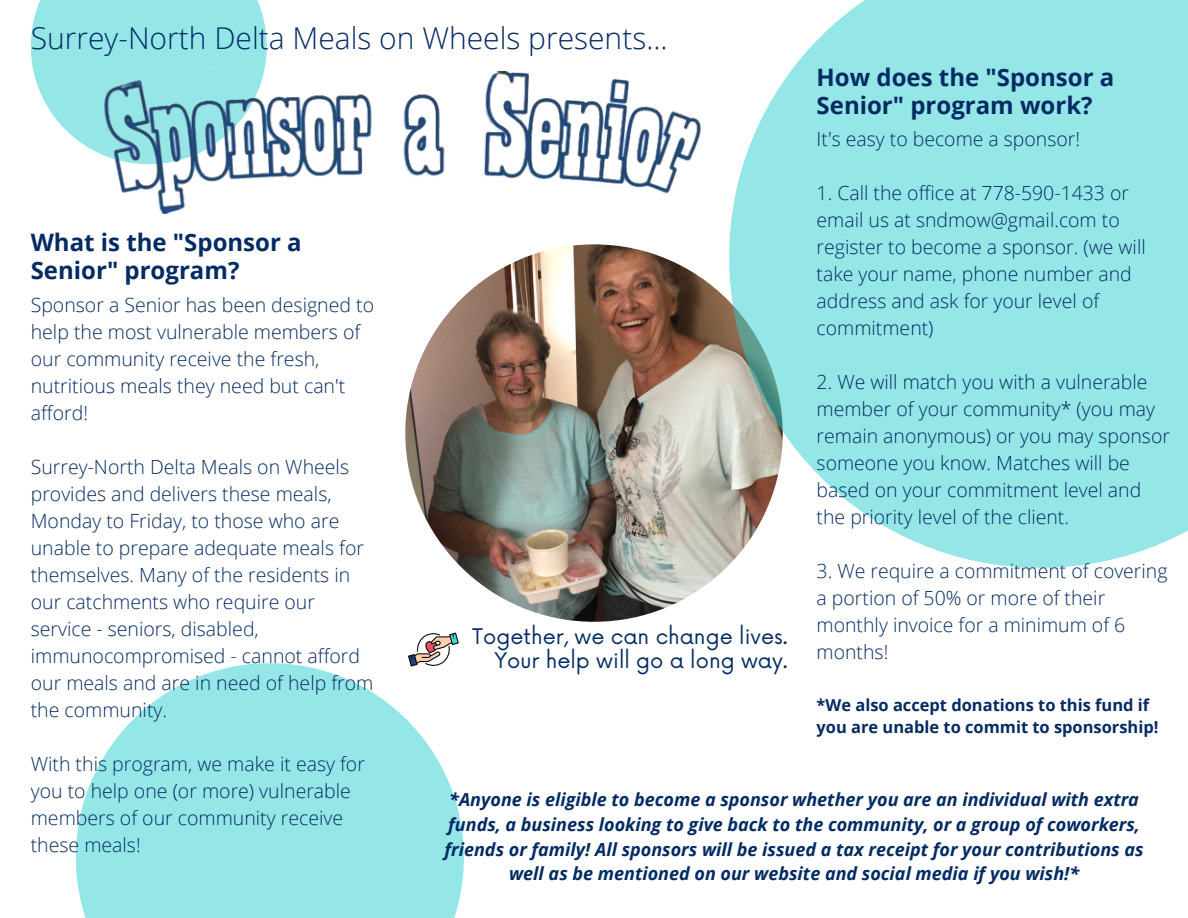
<style>
.page{position:relative;width:1188px;height:918px;background:#fff}
.page>*{position:absolute;margin:0;border:0;box-sizing:border-box;transform-origin:0 0}
.t1{font:300 30px "Open Sans";color:#032b63}
.t2{font:700 24px/28.2px "Open Sans";color:#032b63}
.t3{font:21px/24.8px "Now";color:#032b63;text-align:right}
.t4{font:300 19.5px/27px "Open Sans";color:#032b63}
.t5{font:italic 700 18px/24.8px "Open Sans";color:#032b63;text-align:center}
.t6{font:700 16.5px/22.5px "Open Sans";color:#032b63}
</style>
<div class="page">
<img style="left:405px;top:244px;width:378px;height:378px;border-radius:50%">
<svg style="left:729px;top:0;width:459px;height:568px;background:#9fe6e6"></svg>
<svg style="left:76px;top:663px;width:388px;height:255px;fill:#95e7e7"></svg>
<svg style="left:31px;top:0;width:236px;height:151px;background:#9fe9e9"></svg>
<img style="left:95px;top:71px;width:606px;height:142px">
<svg style="left:408px;top:633px;width:51px;height:34px"></svg>
<h3 class="t1" style="left:31px;top:17px;width:638px">Surrey-North Delta Meals on Wheels presents...</h3>
<h3 class="t2" style="left:817px;top:63px;width:299px">How does the "Sponsor a<br>Senior" program work?</h3>
<h3 class="t2" style="left:31px;top:228px;width:272px">What is the "Sponsor a<br>Senior" program?</h3>
<p class="t4" style="left:31px;top:291px;width:345px">Sponsor a Senior has been designed to help the most vulnerable members of our community receive the fresh, nutritious meals they need but can't afford!</p>
<h3 class="t4" style="left:31px;top:453px;width:344px">Surrey-North Delta Meals on Wheels provides and delivers these meals,<br>Monday to Friday, to those who are unable to prepare adequate meals for themselves. Many of the residents in our catchments who require our service - seniors, disabled, immunocompromised - cannot afford our meals and are in need of help from the community.</h3>
<h3 class="t4" style="left:31px;top:750px;width:336px">With this program, we make it easy for you to help one (or more) vulnerable members of our community receive these meals!</h3>
<p class="t3" style="left:472px;top:625px;width:317px">Together, we can change lives.<br>Your help will go a long way.</p>
<h3 class="t4" style="left:817px;top:125px;width:265px">It's easy to become a sponsor!</h3>
<p class="t4" style="left:817px;top:179px;width:331px">1. Call the office at 778-590-1433 or email us at sndmow@gmail.com to register to become a sponsor. (we will take your name, phone number and address and ask for your level of commitment)</p>
<h2 class="t4" style="left:817px;top:368px;width:355px">2. We will match you with a vulnerable member of your community* (you may remain anonymous) or you may sponsor someone you know. Matches will be based on your commitment level and the priority level of the client.</h2>
<p class="t4" style="left:817px;top:557px;width:352px">3. We require a commitment of covering a portion of 50% or more of their monthly invoice for a minimum of 6 months!</p>
<h3 class="t6" style="left:817px;top:693px;width:343px">*We also accept donations to this fund if you are unable to commit to sponsorship!</h3>
<h3 class="t5" style="left:444px;top:787px;width:701px">*Anyone is eligible to become a sponsor whether you are an individual with extra funds, a business looking to give back to the community, or a group of coworkers, friends or family! All sponsors will be issued a tax receipt for your contributions as well as be mentioned on our website and social media if you wish!*</h3>
</div>
